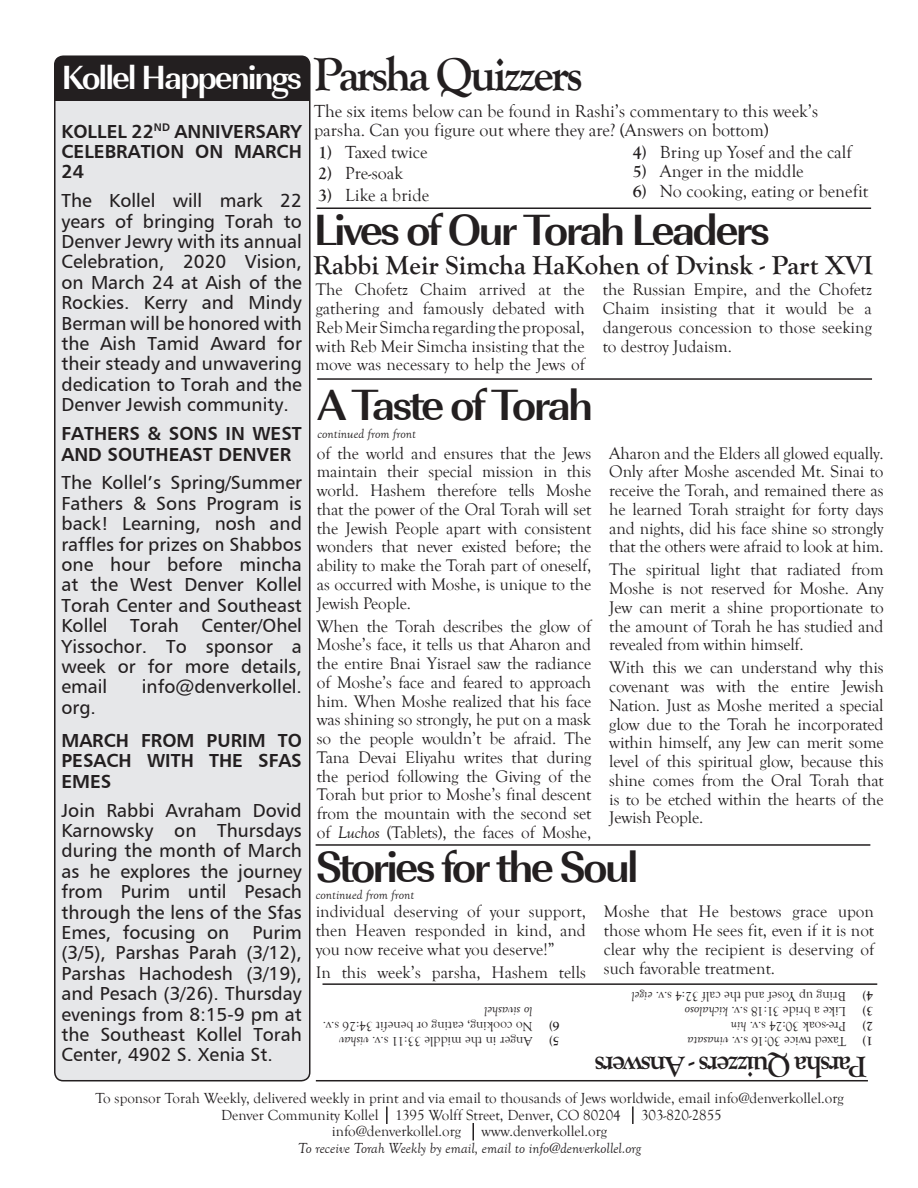
<style>
.page{position:relative;width:918px;height:1188px;background:#fff}
.page>*{position:absolute;margin:0;border:0;box-sizing:border-box;transform-origin:0 0}
.t1{font:700 48px "Goudy Old Style T";letter-spacing:-.06em;color:#231f20}
.t2{font:700 45px "URW Imperial T";letter-spacing:-.06em;color:#231f20}
.t3{font:700 34.5px "URW Imperial T";letter-spacing:-.06em;color:#fff}
.t4{font:700 30px "Goudy Old Style T";letter-spacing:-.06em;color:#231f20}
.t5{font:700 27px "Goudy Old Style T";color:#231f20}
.t6{font:18.9px/20.4px "Humanist 777 BT Roman B";color:#231f20;text-align:justify}
.t7{font:18.9px/20.4px "Humanist 777 BT Bold B";color:#231f20;text-align:justify}
.t8{font:18px/19.5px "Goudy Old Style T";color:#231f20}
.t9{font:17.25px/18.8px "Goudy Old Style T";letter-spacing:-.01em;color:#231f20;text-align:justify}
.t10{font:15px "Goudy Old Style T";color:#231f20}
.t11{font:italic 15px "Goudy Old Style T";color:#231f20}
.t12{font:13.5px "Goudy Old Style T";color:#231f20}
.t13{font:italic 13.5px "Goudy Old Style T";color:#231f20}
.t14{font:700 13.5px "Goudy Old Style T";color:#231f20}
.s1{font-weight:700}
.s2{font-style:italic}
</style>
<div class="page">
<div style="left:55px;top:56px;width:255px;height:1025px;background:#e6e7e9;border-radius:9px"></div>
<div style="left:55px;top:56px;width:255px;height:45px;background:#231f20"></div>
<div style="left:54px;top:55px;width:257px;height:1026px;border:2px solid #231f20;border-radius:9px"></div>
<hr style="left:323px;top:983px;width:554px;height:2px;background:#231f20">
<svg style="left:386px;top:1106px;width:2px;height:18px"></svg>
<svg style="left:632px;top:1106px;width:2px;height:18px"></svg>
<svg style="left:473px;top:1123px;width:1px;height:17px"></svg>
<hr style="left:316px;top:1080px;width:552px;height:1px;background:#231f20">
<hr style="left:316px;top:207px;width:555px;height:2px;background:#231f20">
<hr style="left:317px;top:378px;width:555px;height:2px;background:#231f20">
<hr style="left:316px;top:844px;width:554px;height:2px;background:#231f20">
<p class="t3" style="left:61px;top:57px;width:242px">Kollel Happenings</p>
<p class="t1" style="left:314px;top:47px;width:271px">Parsha Quizzers</p>
<p class="t8" style="left:314px;top:102px;width:506px">The six items below can be found in Rashi’s commentary to this week’s parsha. Can you figure out where they are? (Answers on bottom)</p>
<p class="t8" style="left:318px;top:142px;width:111px"><span class="s1">1)</span> Taxed twice</p>
<p class="t8" style="left:318px;top:164px;width:86px"><span class="s1">2)</span> Pre-soak</p>
<p class="t8" style="left:318px;top:186px;width:113px"><span class="s1">3)</span> Like a bride</p>
<p class="t7" style="left:62px;top:120px;width:242px">KOLLEL 22<sup>ND</sup> ANNIVERSARY CELEBRATION ON MARCH 24</p>
<p class="t6" style="left:62px;top:190px;width:242px">The Kollel will mark 22 years of bringing Torah to Denver Jewry with its annual Celebration, 2020 Vision, on March 24 at Aish of the Rockies. Kerry and Mindy Berman will be honored with the Aish Tamid Award for their steady and unwavering dedication to Torah and the Denver Jewish community.</p>
<p class="t7" style="left:62px;top:423px;width:242px">FATHERS &amp; SONS IN WEST<br>AND SOUTHEAST DENVER</p>
<p class="t6" style="left:62px;top:472px;width:242px">The Kollel’s Spring/Summer Fathers &amp; Sons Program is back! Learning, nosh and raffles for prizes on Shabbos one hour before mincha at the West Denver Kollel Torah Center and Southeast Kollel Torah Center/Ohel Yissochor. To sponsor a week or for more details, email</p>
<p class="t8" style="left:633px;top:142px;width:220px"><span class="s1">4)</span> Bring up Yosef and the calf</p>
<p class="t8" style="left:633px;top:162px;width:172px"><span class="s1">5)</span> Anger in the middle</p>
<p class="t8" style="left:633px;top:181px;width:237px"><span class="s1">6)</span> No cooking, eating or benefit</p>
<p class="t2" style="left:314px;top:203px;width:458px">Lives of Our Torah Leaders</p>
<p class="t5" style="left:314px;top:250px;width:561px">Rabbi Meir Simcha HaKohen of Dvinsk - Part XVI</p>
<p class="t9" style="left:316px;top:281px;width:271px">The Chofetz Chaim arrived at the gathering and famously debated with Reb Meir Simcha regarding the proposal, with Reb Meir Simcha insisting that the move was necessary to help the Jews of</p>
<p class="t9" style="left:603px;top:281px;width:271px">the Russian Empire, and the Chofetz Chaim insisting that it would be a dangerous concession to those seeking to destroy Judaism.</p>
<p class="t2" style="left:318px;top:378px;width:277px">A Taste of Torah</p>
<p class="t9" style="left:317px;top:444px;width:276px">of the world and ensures that the Jews maintain their special mission in this world. Hashem therefore tells Moshe that the power of the Oral Torah will set the Jewish People apart with consistent wonders that never existed before; the ability to make the Torah part of oneself, as occurred with Moshe, is unique to the Jewish People.</p>
<p class="t9" style="left:317px;top:617px;width:276px">When the Torah describes the glow of Moshe’s face, it tells us that Aharon and the entire Bnai Yisrael saw the radiance of Moshe’s face and feared to approach him. When Moshe realized that his face was shining so strongly, he put on a mask so the people wouldn’t be afraid. The Tana Devai Eliyahu writes that during the period following the Giving of the Torah but prior to Moshe’s final descent from the mountain with the second set of <span class="s2">Luchos</span> (Tablets), the faces of Moshe,</p>
<p class="t13" style="left:318px;top:426px;width:100px">continued from front</p>
<p class="t9" style="left:609px;top:444px;width:276px">Aharon and the Elders all glowed equally.<br>Only after Moshe ascended Mt. Sinai to receive the Torah, and remained there as he learned Torah straight for forty days and nights, did his face shine so strongly that the others were afraid to look at him.</p>
<p class="t9" style="left:609px;top:561px;width:276px">The spiritual light that radiated from Moshe is not reserved for Moshe. Any Jew can merit a shine proportionate to the amount of Torah he has studied and revealed from within himself.</p>
<p class="t9" style="left:609px;top:659px;width:276px">With this we can understand why this covenant was with the entire Jewish Nation. Just as Moshe merited a special glow due to the Torah he incorporated within himself, any Jew can merit some level of this spiritual glow, because this shine comes from the Oral Torah that is to be etched within the hearts of the Jewish People.</p>
<p class="t6" style="left:142px;top:676px;width:162px">info@denverkollel.</p>
<p class="t6" style="left:62px;top:697px;width:36px">org.</p>
<p class="t7" style="left:62px;top:730px;width:242px">MARCH FROM PURIM TO PESACH WITH THE SFAS EMES</p>
<p class="t6" style="left:62px;top:800px;width:242px">Join Rabbi Avraham Dovid Karnowsky on Thursdays during the month of March as he explores the journey from Purim until Pesach through the lens of the Sfas Emes, focusing on Purim (3/5), Parshas Parah (3/12), Parshas Hachodesh (3/19), and Pesach (3/26). Thursday evenings from 8:15-9 pm at the Southeast Kollel Torah Center, 4902 S. Xenia St.</p>
<p class="t10" style="left:95px;top:1090px;width:750px">To sponsor Torah Weekly, delivered weekly in print and via email to thousands of Jews worldwide, email info@denverkollel.org</p>
<p class="t10" style="left:221px;top:1107px;width:401px">Denver Community Kollel 1395 Wolff Street, Denver, CO 80204</p>
<p class="t10" style="left:641px;top:1107px;width:82px">303-820-2855</p>
<p class="t10" style="left:332px;top:1123px;width:131px">info@denverkollel.org</p>
<p class="t10" style="left:482px;top:1123px;width:127px">www.denverkollel.org</p>
<p class="t11" style="left:298px;top:1140px;width:344px">To receive Torah Weekly by email, email to info@denverkollel.org</p>
<p class="t2" style="left:316px;top:840px;width:324px">Stories for the Soul</p>
<p class="t13" style="left:316px;top:887px;width:100px">continued from front</p>
<p class="t9" style="left:316px;top:903px;width:272px">individual deserving of your support, then Heaven responded in kind, and you now receive what you deserve!”</p>
<p class="t9" style="left:316px;top:963px;width:272px">In this week’s parsha, Hashem tells</p>
<p class="t9" style="left:604px;top:903px;width:272px">Moshe that He bestows grace upon those whom He sees fit, even if it is not clear why the recipient is deserving of such favorable treatment.</p>
<p class="t12" style="left:846px;top:1004px;width:216px;rotate:-180deg">Bring up Yosef and the calf 32:4 s.v. <span class="s2">eigel</span></p>
<p class="t14" style="left:873px;top:1004px;width:12px;rotate:-180deg">4)</p>
<p class="t12" style="left:846px;top:1019px;width:163px;rotate:-180deg">Like a bride 31:18 s.v. <span class="s2">kichaloso</span></p>
<p class="t14" style="left:873px;top:1019px;width:12px;rotate:-180deg">3)</p>
<p class="t13" style="left:532px;top:1019px;width:50px;rotate:-180deg">lo sivashel</p>
<p class="t12" style="left:532px;top:1034px;width:211px;rotate:-180deg">No cooking, eating or benefit 34:26 s.v.</p>
<p class="t14" style="left:559px;top:1034px;width:12px;rotate:-180deg">6)</p>
<p class="t12" style="left:846px;top:1034px;width:117px;rotate:-180deg">Pre-soak 30:24 s.v. <span class="s2">hin</span></p>
<p class="t14" style="left:873px;top:1034px;width:12px;rotate:-180deg">2)</p>
<p class="t12" style="left:532px;top:1049px;width:195px;rotate:-180deg">Anger in the middle 33:11 s.v. <span class="s2">vishav</span></p>
<p class="t14" style="left:559px;top:1049px;width:12px;rotate:-180deg">5)</p>
<p class="t12" style="left:846px;top:1049px;width:160px;rotate:-180deg">Taxed twice 30:16 s.v. <span class="s2">vinasata</span></p>
<p class="t14" style="left:873px;top:1049px;width:12px;rotate:-180deg">1)</p>
<p class="t4" style="left:867px;top:1084px;width:274px;rotate:-180deg">Parsha Quizzers - Answers</p>
</div>
